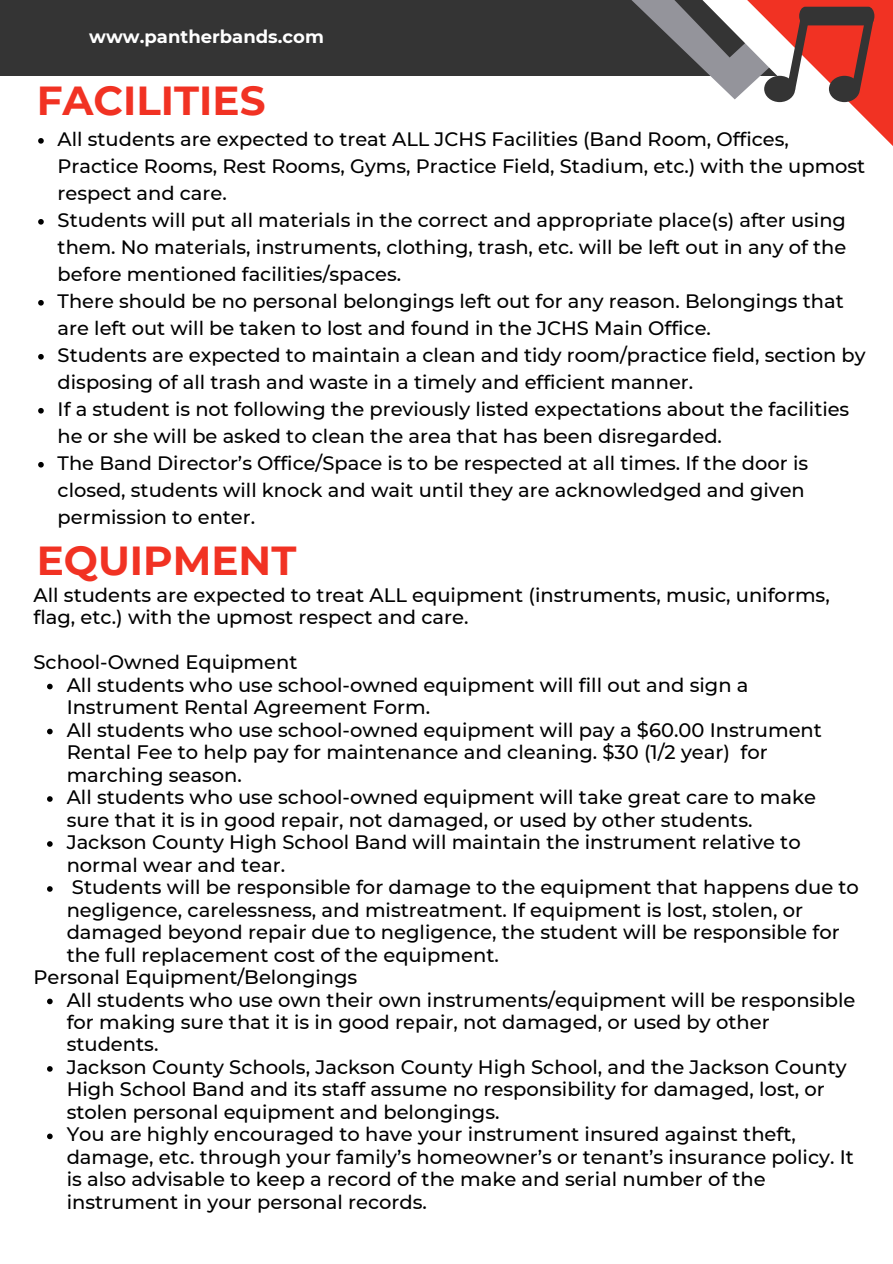
<style>
.page{position:relative;width:893px;height:1264px;background:#fff}
.page>*{position:absolute;margin:0;border:0;box-sizing:border-box;transform-origin:0 0}
.t1{font:700 40.5px "Montserrat";color:#f13223}
.t2{font:500 19.5px/22.5px "Montserrat";color:#000}
.t3{font:500 19.35px/27px "Montserrat";color:#000}
.t4{font:700 18px "Montserrat";color:#fff}
</style>
<div class="page">
<div style="left:0;top:0;width:891px;height:75px;background:#343434"></div>
<svg style="left:615px;top:0;width:277px;height:145px"></svg>
<div style="left:764px;top:76px;width:31px;height:26px;background:#343434;border-radius:50%"></div>
<svg style="left:38px;top:138px;width:6px;height:6px"></svg>
<svg style="left:38px;top:219px;width:6px;height:6px"></svg>
<svg style="left:38px;top:300px;width:6px;height:5px"></svg>
<svg style="left:38px;top:354px;width:6px;height:5px"></svg>
<svg style="left:38px;top:408px;width:6px;height:5px"></svg>
<svg style="left:38px;top:462px;width:6px;height:5px"></svg>
<svg style="left:47px;top:683px;width:6px;height:6px"></svg>
<svg style="left:47px;top:728px;width:6px;height:6px"></svg>
<svg style="left:47px;top:796px;width:6px;height:5px"></svg>
<svg style="left:47px;top:841px;width:6px;height:5px"></svg>
<svg style="left:47px;top:886px;width:6px;height:5px"></svg>
<svg style="left:47px;top:998px;width:6px;height:6px"></svg>
<svg style="left:47px;top:1066px;width:6px;height:5px"></svg>
<svg style="left:47px;top:1133px;width:6px;height:6px"></svg>
<p class="t4" style="left:89px;top:25px;width:236px">www.pantherbands.com</p>
<h1 class="t1" style="left:37px;top:75px;width:230px">FACILITIES</h1>
<p class="t3" style="left:58px;top:125px;width:809px">All students are expected to treat ALL JCHS Facilities (Band Room, Offices, Practice Rooms, Rest Rooms, Gyms, Practice Field, Stadium, etc.) with the upmost respect and care.<br>Students will put all materials in the correct and appropriate place(s) after using them. No materials, instruments, clothing, trash, etc. will be left out in any of the before mentioned facilities/spaces.<br>There should be no personal belongings left out for any reason. Belongings that are left out will be taken to lost and found in the JCHS Main Office.<br>Students are expected to maintain a clean and tidy room/practice field, section by disposing of all trash and waste in a timely and efficient manner.<br>If a student is not following the previously listed expectations about the facilities he or she will be asked to clean the area that has been disregarded.<br>The Band Director’s Office/Space is to be respected at all times. If the door is closed, students will knock and wait until they are acknowledged and given permission to enter.</p>
<h1 class="t1" style="left:37px;top:535px;width:261px">EQUIPMENT</h1>
<p class="t2" style="left:34px;top:583px;width:797px">All students are expected to treat ALL equipment (instruments, music, uniforms, flag, etc.) with the upmost respect and care.</p>
<p class="t2" style="left:34px;top:651px;width:265px">School-Owned Equipment</p>
<p class="t2" style="left:67px;top:673px;width:793px">All students who use school-owned equipment will fill out and sign a Instrument Rental Agreement Form.<br>All students who use school-owned equipment will pay a $60.00 Instrument Rental Fee to help pay for maintenance and cleaning. $30 (1/2 year) for marching season.<br>All students who use school-owned equipment will take great care to make sure that it is in good repair, not damaged, or used by other students.<br>Jackson County High School Band will maintain the instrument relative to normal wear and tear.<br>Students will be responsible for damage to the equipment that happens due to negligence, carelessness, and mistreatment. If equipment is lost, stolen, or damaged beyond repair due to negligence, the student will be responsible for the full replacement cost of the equipment.</p>
<p class="t2" style="left:67px;top:988px;width:790px">All students who use own their own instruments/equipment will be responsible for making sure that it is in good repair, not damaged, or used by other students.<br>Jackson County Schools, Jackson County High School, and the Jackson County High School Band and its staff assume no responsibility for damaged, lost, or stolen personal equipment and belongings.<br>You are highly encouraged to have your instrument insured against theft, damage, etc. through your family’s homeowner’s or tenant’s insurance policy. It is also advisable to keep a record of the make and serial number of the instrument in your personal records.</p>
<p class="t2" style="left:34px;top:965px;width:325px">Personal Equipment/Belongings</p>
</div>
